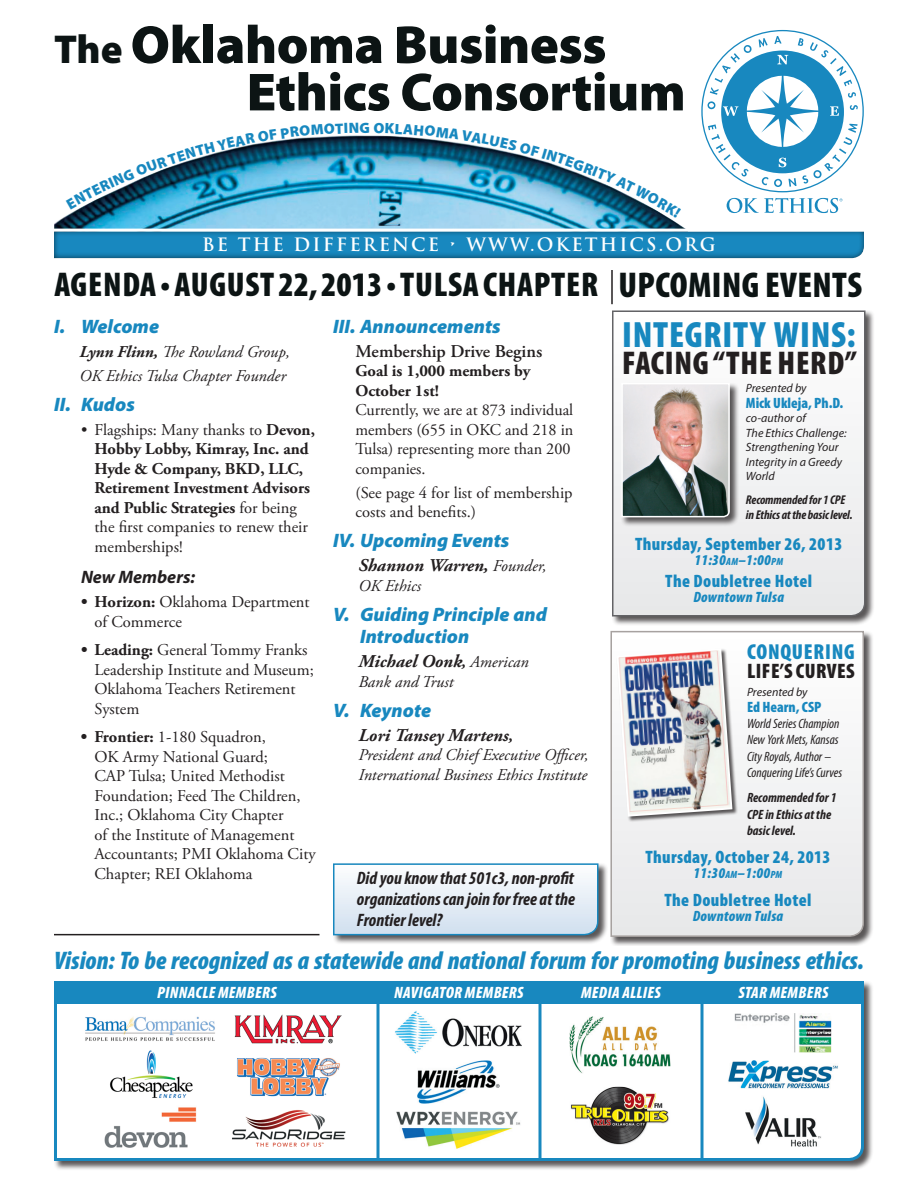
<style>
.page{position:relative;width:918px;height:1188px;background:#fff}
.page>*{position:absolute;margin:0;border:0;box-sizing:border-box;transform-origin:0 0}
.t1{font:900 54px/47.4px "Myriad Pro";letter-spacing:-.01em;color:#0c1414}
.t2{font:900 condensed 36.75px "Myriad Pro";letter-spacing:.02em;color:#1888bf}
.t3{font:900 condensed 36px "Myriad Pro";letter-spacing:.01em;color:#0c1414}
.t4{font:900 condensed 34.5px "Myriad Pro";letter-spacing:.02em;color:#0c1414}
.t5{font:900 condensed 33px "Myriad Pro";letter-spacing:.02em;color:#231f20}
.t6{font:italic 900 condensed 25.5px "Myriad Pro";letter-spacing:-.005em;color:#1888bf}
.t7{font:900 condensed 21.75px "Myriad Pro";letter-spacing:.035em;color:#1888bf}
.t8{font:900 condensed 21px "Myriad Pro";letter-spacing:.02em;color:#231f20}
.t9{font:italic 900 19.5px/22.5px "Myriad Pro";color:#1888bf}
.t10{font:900 condensed 18px "Myriad Pro";letter-spacing:.02em;color:#1888bf}
.t11{font:italic 700 condensed 18px/21px "Myriad Pro";color:#231f20;text-align:justify}
.t12{font:italic 700 18px "Adobe Garamond Pro";color:#231f20}
.t13{font:700 18px "Trajan Pro";letter-spacing:.12em;color:#fff}
.t14{font:600 18px "Adobe Garamond Pro";color:#231f20}
.t15{font:italic 700 18px "Myriad Pro";color:#231f20}
.t16{font:16.5px/19.5px "Adobe Garamond Pro";color:#231f20}
.t17{font:700 16.5px/19.5px "Adobe Garamond Pro";color:#231f20}
.t18{font:italic 16.5px/24px "Adobe Garamond Pro";color:#231f20}
.t19{font:italic 900 condensed 16.5px "Myriad Pro";letter-spacing:.02em;color:#fff}
.t20{font:italic 900 condensed 15px "Myriad Pro";letter-spacing:.02em;color:#1888bf}
.t21{font:900 condensed 15px "Myriad Pro";color:#1888bf}
.t22{font:italic 900 condensed 15px "Myriad Pro";letter-spacing:.02em;color:#1888bf}
.t23{font:900 15px "Myriad Pro";color:#1888bf}
.t24{font:italic condensed 13.5px/16.2px "Myriad Pro";color:#231f20}
.t25{font:italic 700 condensed 13.5px/16.5px "Myriad Pro";color:#231f20}
.t26{font:italic 700 condensed 12.75px/15px "Myriad Pro";letter-spacing:-.01em;color:#231f20}
.t27{font:italic 12px/14.4px "Myriad Pro";color:#231f20}
.s1{font-size:40.5px}
.s2{font-weight:700}
.s3{font-weight:400}
.s4{font-weight:400;font-size:16.5px}
.s5{font-size:16.5px}
.s6{font-size:10.5px}
</style>
<div class="page">
<div style="left:53px;top:980px;width:821px;height:191px;background:#231f20;opacity:.75"></div>
<svg style="left:53px;top:980px;width:813px;height:182px"></svg>
<div style="left:54px;top:981px;width:810px;height:23px;background:#1888bf"></div>
<img style="left:72px;top:1004px;width:288px;height:162px">
<svg style="left:376px;top:1004px;width:4px;height:157px"></svg>
<svg style="left:538px;top:1004px;width:4px;height:157px"></svg>
<svg style="left:700px;top:1004px;width:4px;height:157px"></svg>
<img style="left:382px;top:1008px;width:154px;height:144px">
<img style="left:544px;top:1009px;width:153px;height:144px">
<img style="left:706px;top:1008px;width:154px;height:144px">
<img style="left:54px;top:135px;width:632px;height:94px">
<svg style="left:707px;top:36px;width:151px;height:151px"></svg>
<svg style="left:727px;top:198px;width:116px;height:15px"></svg>
<div style="left:52px;top:230px;width:814px;height:30px;background:#0c1414;opacity:.75"></div>
<hr style="left:54px;top:229px;width:810px;height:3px;background:#fff">
<hr style="left:611px;top:270px;width:2px;height:34px;background:#231f20">
<div style="left:332px;top:863px;width:276px;height:82px;background:#231f20;opacity:.75"></div>
<svg style="left:332px;top:863px;width:267px;height:73px"></svg>
<div style="left:610px;top:630px;width:264px;height:316px;background:#231f20;opacity:.75"></div>
<svg style="left:610px;top:630px;width:255px;height:308px"></svg>
<div style="left:616px;top:648px;width:122px;height:175px;background:#231f20;opacity:.75"></div>
<img style="left:616px;top:647px;width:117px;height:171px">
<hr style="left:54px;top:934px;width:266px;height:1px;background:#231f20">
<div style="left:611px;top:310px;width:264px;height:316px;background:#231f20;opacity:.75"></div>
<svg style="left:611px;top:310px;width:255px;height:307px"></svg>
<div style="left:621px;top:382px;width:119px;height:145px;background:#231f20;opacity:.75"></div>
<img style="left:621px;top:382px;width:110px;height:136px">
<svg style="left:66px;top:135px;width:292px;height:74px"></svg>
<svg style="left:374px;top:135px;width:307px;height:83px"></svg>
<h1 class="t1" style="left:247px;top:19px;width:441px;text-indent:-193px"><span class="s1">The</span> Oklahoma Business<br>Ethics Consortium</h1>
<p class="t23" style="left:360px;top:118px;width:12px">g</p>
<p class="t13" style="left:202px;top:233px;width:515px">BE THE DIFFERENCE • WWW.OKETHICS.ORG</p>
<h3 class="t4" style="left:54px;top:262px;width:545px">AGENDA • AUGUST 22, 2013 • TULSA CHAPTER</h3>
<p class="t9" style="left:54px;top:314px;width:107px">I. Welcome</p>
<p class="t18" style="left:80px;top:340px;width:212px"><span class="s2">Lynn Flinn,</span> The Rowland Group,<br>OK Ethics Tulsa Chapter Founder</p>
<p class="t9" style="left:54px;top:392px;width:83px">II. Kudos</p>
<p class="t17" style="left:94px;top:420px;width:222px;text-indent:-13px"><span class="s3">• Flagships: Many thanks to</span> Devon,<br>Hobby Lobby, Kimray, Inc. and<br>Hyde &amp; Company, BKD, LLC,<br>Retirement Investment Advisors and Public Strategies <span class="s3">for being the first companies to renew their memberships!</span></p>
<p class="t15" style="left:81px;top:566px;width:116px">New Members:</p>
<p class="t16" style="left:94px;top:593px;width:217px;text-indent:-13px"><span class="s2">• Horizon:</span> Oklahoma Department of Commerce</p>
<p class="t16" style="left:94px;top:641px;width:221px;text-indent:-13px"><span class="s2">• Leading:</span> General Tommy Franks<br>Leadership Institute and Museum;<br>Oklahoma Teachers Retirement<br>System</p>
<p class="t16" style="left:94px;top:728px;width:223px;text-indent:-13px"><span class="s2">• Frontier:</span> 1-180 Squadron,<br>OK Army National Guard;<br>CAP Tulsa; United Methodist<br>Foundation; Feed The Children,<br>Inc.; Oklahoma City Chapter<br>of the Institute of Management<br>Accountants; PMI Oklahoma City<br>Chapter; REI Oklahoma</p>
<p class="t9" style="left:333px;top:314px;width:169px">III. Announcements</p>
<p class="t14" style="left:356px;top:341px;width:188px">Membership Drive Begins</p>
<p class="t17" style="left:356px;top:362px;width:177px">Goal is 1,000 members by<br>October 1st!</p>
<p class="t16" style="left:356px;top:401px;width:219px">Currently, we are at 873 individual members (655 in OKC and 218 in<br>Tulsa) representing more than 200 companies.</p>
<p class="t16" style="left:356px;top:484px;width:219px">(See page 4 for list of membership costs and benefits.)</p>
<p class="t9" style="left:333px;top:529px;width:178px">IV. Upcoming Events</p>
<p class="t12" style="left:358px;top:555px;width:190px">Shannon Warren, <span class="s4">Founder,</span></p>
<p class="t18" style="left:359px;top:574px;width:64px">OK Ethics</p>
<p class="t9" style="left:360px;top:602px;width:189px;text-indent:-27px">V. Guiding Principle and<br>Introduction</p>
<p class="t12" style="left:358px;top:651px;width:172px">Michael Oonk<span class="s5">,</span> <span class="s4">American</span></p>
<p class="t18" style="left:359px;top:670px;width:96px">Bank and Trust</p>
<p class="t9" style="left:333px;top:698px;width:100px">V. Keynote</p>
<p class="t12" style="left:358px;top:725px;width:156px">Lori Tansey Martens<span class="s5">,</span></p>
<p class="t18" style="left:358px;top:746px;width:231px;line-height:19.5px">President and Chief Executive Officer,<br>International Business Ethics Institute</p>
<p class="t11" style="left:357px;top:867px;width:220px">Did you know that 501c3, non-profit organizations can join for free at the Frontier level?</p>
<h3 class="t3" style="left:619px;top:262px;width:245px">UPCOMING EVENTS</h3>
<h2 class="t2" style="left:622px;top:311px;width:235px">INTEGRITY WINS:</h2>
<h3 class="t5" style="left:622px;top:342px;width:236px">FACING “THE HERD”</h3>
<p class="t27" style="left:746px;top:380px;width:62px">Presented by</p>
<p class="t21" style="left:746px;top:393px;width:99px">MICK UKLEJA, PH.D.</p>
<p class="t27" style="left:746px;top:411px;width:102px">co-author of<br>The Ethics Challenge:<br>Strengthening Your<br>Integrity in a Greedy<br>World</p>
<p class="t26" style="left:746px;top:492px;width:108px">Recommended for 1 CPE in Ethics at the basic level.</p>
<p class="t10" style="left:635px;top:532px;width:209px">THURSDAY, SEPTEMBER 26, 2013</p>
<p class="t20" style="left:694px;top:550px;width:90px">11:30<span class="s6">AM</span>–1:00<span class="s6">PM</span></p>
<p class="t10" style="left:665px;top:570px;width:148px">THE DOUBLETREE HOTEL</p>
<p class="t22" style="left:693px;top:588px;width:92px">Downtown Tulsa</p>
<h3 class="t7" style="left:747px;top:638px;width:109px">CONQUERING</h3>
<p class="t8" style="left:747px;top:658px;width:109px">LIFE’S CURVES</p>
<p class="t27" style="left:747px;top:684px;width:62px">Presented by</p>
<p class="t21" style="left:747px;top:697px;width:69px">ED HEARN, CSP</p>
<p class="t24" style="left:747px;top:715px;width:97px">World Series Champion<br>New York Mets, Kansas<br>City Royals, Author –<br>Conquering Life’s Curves</p>
<p class="t25" style="left:747px;top:789px;width:91px">Recommended for 1<br>CPE in Ethics at the basic level.</p>
<p class="t10" style="left:645px;top:845px;width:187px">THURSDAY, OCTOBER 24, 2013</p>
<p class="t20" style="left:694px;top:863px;width:90px">11:30<span class="s6">AM</span>–1:00<span class="s6">PM</span></p>
<p class="t10" style="left:665px;top:889px;width:148px">THE DOUBLETREE HOTEL</p>
<p class="t22" style="left:693px;top:907px;width:92px">Downtown Tulsa</p>
<h3 class="t6" style="left:54px;top:944px;width:811px">Vision: To be recognized as a statewide and national forum for promoting business ethics.</h3>
<p class="t19" style="left:157px;top:982px;width:121px">Pinnacle Members</p>
<p class="t19" style="left:394px;top:982px;width:131px">Navigator Members</p>
<p class="t19" style="left:581px;top:982px;width:81px">Media Allies</p>
<p class="t19" style="left:738px;top:982px;width:92px">Star Members</p>
</div>
